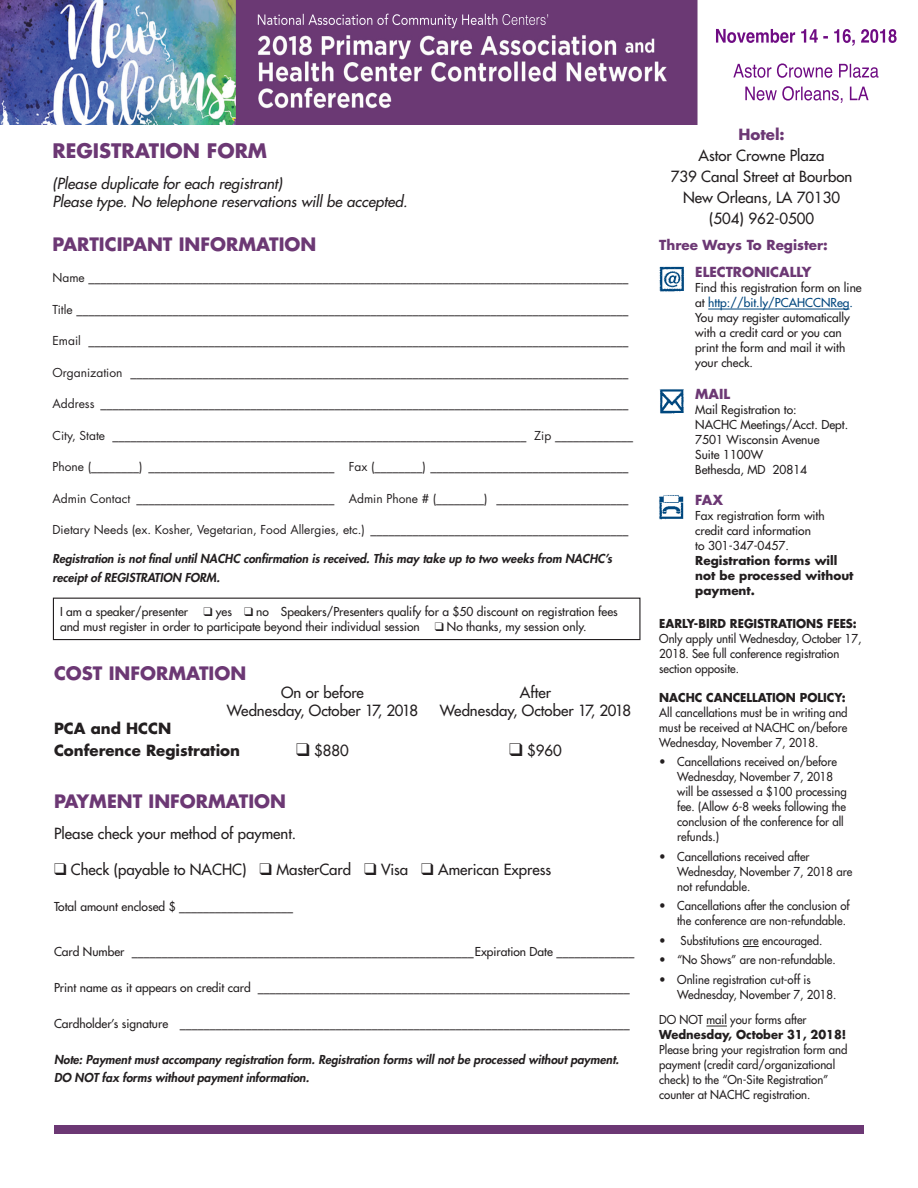
<style>
.page{position:relative;width:918px;height:1188px;background:#fff}
.page>*{position:absolute;margin:0;border:0;box-sizing:border-box;transform-origin:0 0}
.Flyer_hd1{font:700 19.5px "Futura";color:#6c3874}
.Flyer_hd1-2{font:700 18px "Futura";color:#6c3874}
.Flyer_hd1-3{font:italic 15px/18px "Futura";color:#231f20}
.Flyer_txt2{font:15px "Futura";color:#231f20}
.Flyer_hd1-4{font:15px "Futura";color:#231f20}
.EDFO_front_text_bul{font:15px "Futura";color:#231f20}
.Flyer_hd1-5{font:700 15px/21.6px "Futura";color:#231f20}
.EDFO_front_text_bul-2{font:700 15px "Futura";color:#6c3874}
.Subhead_3{font:700 13.5px "Futura";color:#6c3874}
.Subhead_2{font:700 13.5px "Futura";color:#6c3874}
.Flyer_fm_txt{font:12px "Futura";color:#231f20}
.RegF_text{font:12px/15px "Futura";color:#231f20;scale:.95 1}
.RegF_text-2{font:12px/15px "Futura";color:#231f20}
.Flyer_txt2-2{font:12px "Futura";color:#231f20}
.Flyer_txt2-3{font:italic 800 12px/19.5px "Futura";color:#231f20}
.s1{color:#00467e}
.s2{font-weight:700}
</style>
<div class="page">
<div style="left:54px;top:1125px;width:810px;height:9px;background:#6c3874"></div>
<img style="left:659px;top:266px;width:25px;height:26px">
<hr style="left:708px;top:309px;width:142px;height:1px;background:#00467e">
<svg style="left:743px;top:946px;width:16px;height:1px"></svg>
<svg style="left:706px;top:1026px;width:21px;height:1px"></svg>
<img style="left:659px;top:389px;width:25px;height:25px">
<img style="left:659px;top:495px;width:25px;height:25px">
<div style="left:53px;top:598px;width:587px;height:42px;border:1px solid #231f20"></div>
<img style="left:0;top:0;width:897px;height:124px">
<p class="Flyer_hd1" style="left:52px;top:137px;width:216px">REGISTRATION FORM</p>
<p class="Flyer_hd1-3" style="left:52px;top:175px;width:356px">(Please duplicate for each registrant)<br>Please type. No telephone reservations will be accepted.</p>
<p class="Flyer_hd1-2" style="left:52px;top:232px;width:265px">PARTICIPANT INFORMATION</p>
<p class="Flyer_fm_txt" style="left:52px;top:270px;width:577px">Name __________________________________________________________________________________________</p>
<p class="Flyer_fm_txt" style="left:52px;top:301px;width:578px">Title ____________________________________________________________________________________________</p>
<p class="Flyer_fm_txt" style="left:52px;top:333px;width:577px">Email __________________________________________________________________________________________</p>
<p class="Flyer_fm_txt" style="left:52px;top:364px;width:577px">Organization ___________________________________________________________________________________</p>
<p class="Flyer_fm_txt" style="left:52px;top:396px;width:577px">Address ________________________________________________________________________________________</p>
<p class="Flyer_fm_txt" style="left:52px;top:427px;width:582px">City, State _____________________________________________________________________ Zip _____________</p>
<p class="Flyer_fm_txt" style="left:52px;top:459px;width:577px">Phone (________) _______________________________ Fax (________) _________________________________</p>
<p class="Flyer_fm_txt" style="left:52px;top:490px;width:577px">Admin Contact _________________________________ Admin Phone # (________) ______________________</p>
<p class="Flyer_fm_txt" style="left:52px;top:522px;width:577px">Dietary Needs (ex. Kosher, Vegetarian, Food Allergies, etc.) ___________________________________________</p>
<p class="Flyer_txt2-3" style="left:52px;top:548px;width:561px">Registration is not final until NACHC confirmation is received. This may take up to two weeks from NACHC’s receipt of REGISTRATION FORM.</p>
<p class="RegF_text-2" style="left:60px;top:604px;width:559px;text-indent:196px">no Speakers/Presenters qualify for a $50 discount on registration fees and must register in order to participate beyond their individual session</p>
<p class="RegF_text-2" style="left:60px;top:604px;width:130px">I am a speaker/presenter</p>
<p class="RegF_text-2" style="left:216px;top:604px;width:18px">yes</p>
<p class="RegF_text-2" style="left:447px;top:619px;width:141px">No thanks, my session only.</p>
<p class="Flyer_hd1-2" style="left:54px;top:661px;width:194px">COST INFORMATION</p>
<p class="Flyer_hd1-4" style="left:281px;top:683px;width:84px">On or before</p>
<p class="Flyer_hd1-4" style="left:520px;top:683px;width:33px">After</p>
<p class="Flyer_hd1-4" style="left:227px;top:701px;width:193px">Wednesday, October 17, 2018</p>
<p class="Flyer_hd1-4" style="left:440px;top:701px;width:193px">Wednesday, October 17, 2018</p>
<p class="Flyer_hd1-5" style="left:54px;top:718px;width:188px">PCA and HCCN<br>Conference Registration</p>
<p class="Flyer_hd1-4" style="left:296px;top:741px;width:54px">❑ $880</p>
<p class="Flyer_hd1-4" style="left:509px;top:741px;width:54px">❑ $960</p>
<p class="Flyer_hd1-2" style="left:54px;top:788px;width:234px">PAYMENT INFORMATION</p>
<p class="Flyer_txt2" style="left:54px;top:824px;width:244px">Please check your method of payment.</p>
<p class="Flyer_txt2" style="left:71px;top:860px;width:177px">Check (payable to NACHC)</p>
<p class="Flyer_txt2" style="left:276px;top:860px;width:76px">MasterCard</p>
<p class="Flyer_txt2" style="left:381px;top:860px;width:29px">Visa</p>
<p class="Flyer_txt2" style="left:438px;top:860px;width:115px">American Express</p>
<p class="Flyer_txt2-2" style="left:54px;top:899px;width:241px">Total amount enclosed $ ___________________</p>
<p class="Flyer_txt2-2" style="left:54px;top:944px;width:582px">Card Number _________________________________________________________Expiration Date _____________</p>
<p class="Flyer_txt2-2" style="left:54px;top:980px;width:577px">Print name as it appears on credit card ______________________________________________________________</p>
<p class="Flyer_txt2-2" style="left:54px;top:1016px;width:577px">Cardholder’s signature ___________________________________________________________________________</p>
<p class="Flyer_txt2-3" style="left:54px;top:1050px;width:567px;line-height:18px">Note: Payment must accompany registration form. Registration forms will not be processed without payment.<br>DO NOT fax forms without payment information.</p>
<p class="EDFO_front_text_bul-2" style="left:739px;top:124px;width:48px">Hotel:</p>
<p class="EDFO_front_text_bul" style="left:699px;top:146px;width:128px">Astor Crowne Plaza</p>
<p class="EDFO_front_text_bul" style="left:671px;top:167px;width:183px">739 Canal Street at Bourbon</p>
<p class="EDFO_front_text_bul" style="left:683px;top:188px;width:159px">New Orleans, LA 70130</p>
<p class="EDFO_front_text_bul" style="left:709px;top:209px;width:106px">(504) 962-0500</p>
<p class="Subhead_2" style="left:659px;top:236px;width:170px">Three Ways To Register:</p>
<p class="Subhead_3" style="left:695px;top:263px;width:118px">ELECTRONICALLY</p>
<p class="RegF_text-2" style="left:695px;top:280px;width:168px">Find this registration form on line at <span class="s1">http://bit.ly/PCAHCCNReg.<br></span>You may register automatically with a credit card or you can print the form and mail it with your check.</p>
<p class="Subhead_3" style="left:695px;top:384px;width:36px">MAIL</p>
<p class="RegF_text-2" style="left:695px;top:402px;width:103px">Mail Registration to:</p>
<p class="RegF_text-2" style="left:695px;top:417px;width:154px">NACHC Meetings/Acct. Dept.</p>
<p class="RegF_text-2" style="left:695px;top:432px;width:126px">7501 Wisconsin Avenue<br>Suite 1100W</p>
<p class="RegF_text-2" style="left:695px;top:462px;width:113px">Bethesda, MD 20814</p>
<p class="Subhead_3" style="left:695px;top:491px;width:29px">FAX</p>
<p class="RegF_text-2" style="left:695px;top:508px;width:160px">Fax registration form with credit card information<br>to 301-347-0457.<br><span class="s2">Registration forms will not be processed without payment.</span></p>
<p class="RegF_text" style="left:659px;top:616px;width:214px"><span class="s2">EARLY-BIRD REGISTRATIONS FEES:<br></span>Only apply until Wednesday, October 17, 2018. See full conference registration section opposite.</p>
<p class="RegF_text" style="left:659px;top:690px;width:200px"><span class="s2">NACHC CANCELLATION POLICY:<br></span>All cancellations must be in writing and must be received at NACHC on/before Wednesday, November 7, 2018.</p>
<p class="RegF_text" style="left:677px;top:754px;width:180px;text-indent:-18px">• Cancellations received on/before<br>Wednesday, November 7, 2018 will be assessed a $100 processing fee. (Allow 6-8 weeks following the conclusion of the conference for all refunds.)</p>
<p class="RegF_text" style="left:677px;top:849px;width:186px;text-indent:-18px">• Cancellations received after<br>Wednesday, November 7, 2018 are not refundable.</p>
<p class="RegF_text" style="left:677px;top:898px;width:183px;text-indent:-18px">• Cancellations after the conclusion of the conference are non-refundable.</p>
<p class="RegF_text" style="left:659px;top:933px;width:173px">• Substitutions are encouraged.</p>
<p class="RegF_text" style="left:659px;top:952px;width:187px">• “No Shows” are non-refundable.</p>
<p class="RegF_text" style="left:677px;top:972px;width:169px;text-indent:-18px">• Online registration cut-off is<br>Wednesday, November 7, 2018.</p>
<p class="RegF_text" style="left:659px;top:1012px;width:200px">DO NOT mail your forms after <span class="s2">Wednesday, October 31, 2018!<br></span>Please bring your registration form and payment (credit card/organizational check) to the “On-Site Registration” counter at NACHC registration.</p>
</div>
